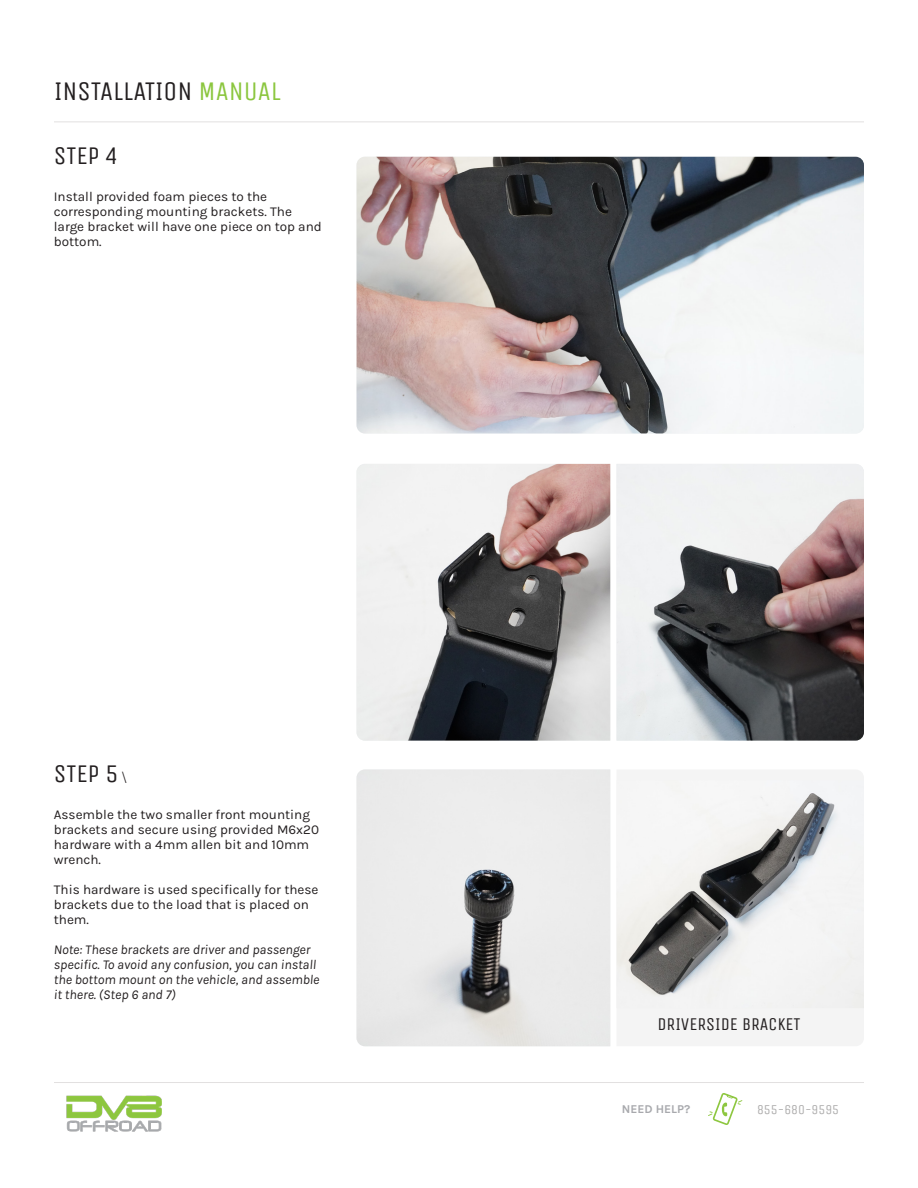
<style>
.page{position:relative;width:918px;height:1188px;background:#fff}
.page>*{position:absolute;margin:0;border:0;box-sizing:border-box;transform-origin:0 0}
.t1{font:27px "Unica One";color:#231f20}
.t2{font:25.5px "Unica One";color:#231f20}
.Body{font:18px "Unica One";color:#231f20}
.Body-2{font:13.5px/15px "Karla";color:#231f20}
.Body-3{font:italic 13.5px/15px "Karla";color:#231f20}
.t3{font:13.5px "Unica One";color:#aeadad}
.t4{font:700 12px "Karla";color:#a8a9ad}
.s1{color:#8bc63e}
.s2{font-family:"Karla";font-weight:300;font-size:14.25px}
</style>
<div class="page">
<img style="left:357px;top:770px;width:253px;height:276px">
<div style="left:617px;top:770px;width:247px;height:276px;background:#f4f4f4"></div>
<img style="left:617px;top:780px;width:247px;height:228px">
<img style="left:357px;top:464px;width:253px;height:277px">
<img style="left:617px;top:464px;width:247px;height:277px">
<img style="left:357px;top:157px;width:507px;height:276px">
<svg style="left:708px;top:1093px;width:34px;height:32px"></svg>
<hr style="left:54px;top:122px;width:810px;height:1px;background:#e2e0e0">
<hr style="left:54px;top:1082px;width:810px;height:1px;background:#e2e0e0">
<img style="left:66px;top:1095px;width:96px;height:37px">
<p class="t1" style="left:54px;top:76px;width:228px">INSTALLATION <span class="s1">MANUAL</span></p>
<p class="t2" style="left:54px;top:141px;width:66px">STEP 4</p>
<p class="Body-2" style="left:54px;top:189px;width:270px">Install provided foam pieces to the corresponding mounting brackets. The large bracket will have one piece on top and bottom.</p>
<p class="t2" style="left:54px;top:758px;width:75px">STEP 5 <span class="s2">\</span></p>
<p class="Body-2" style="left:54px;top:806px;width:267px">Assemble the two smaller front mounting brackets and secure using provided M6x20 hardware with a 4mm allen bit and 10mm wrench.</p>
<p class="Body-2" style="left:54px;top:881px;width:266px">This hardware is used specifically for these brackets due to the load that is placed on them.</p>
<p class="Body-3" style="left:54px;top:941px;width:267px">Note: These brackets are driver and passenger specific. To avoid any confusion, you can install the bottom mount on the vehicle, and assemble it there. (Step 6 and 7)</p>
<p class="Body" style="left:658px;top:1013px;width:145px">DRIVERSIDE BRACKET</p>
<p class="t4" style="left:622px;top:1101px;width:70px">NEED HELP?</p>
<p class="t3" style="left:757px;top:1102px;width:84px">855-680-9595</p>
</div>
